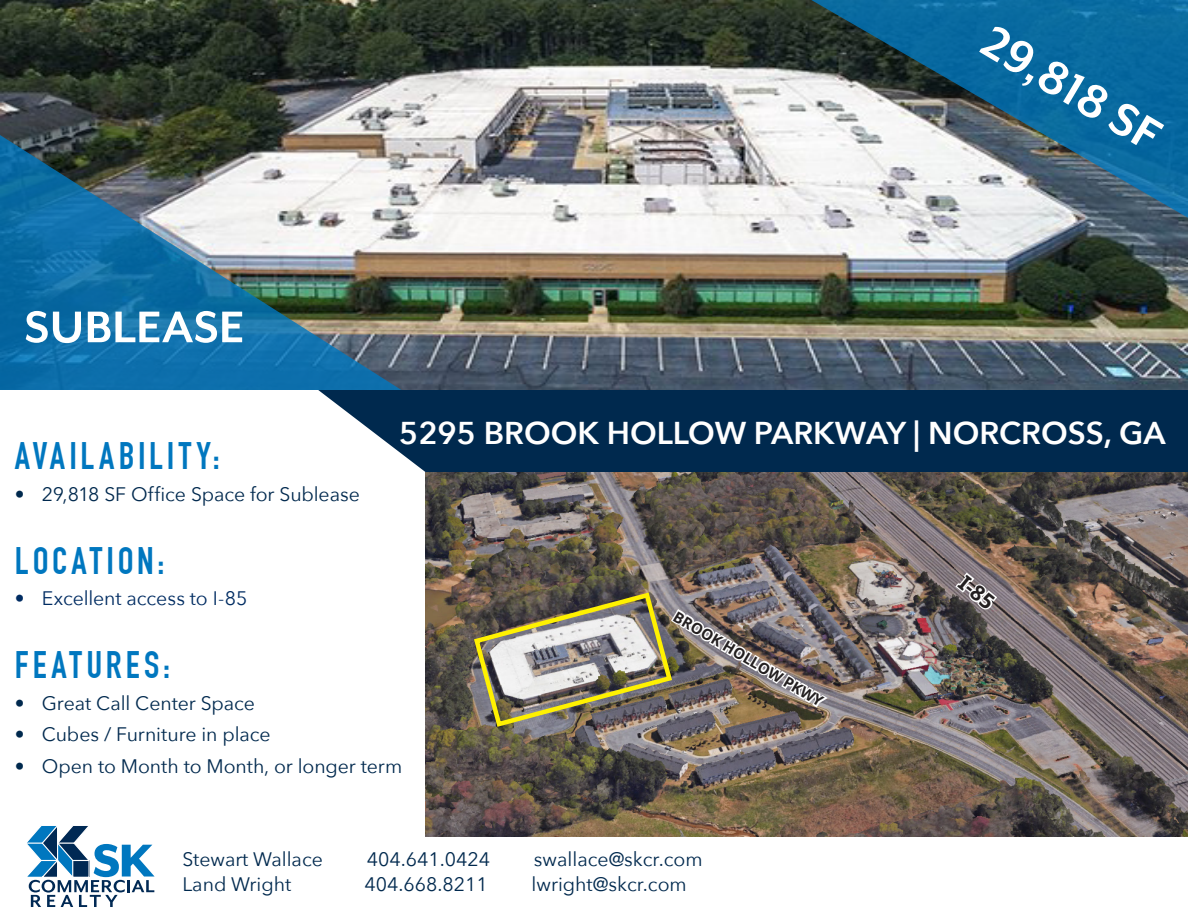
<style>
.page{position:relative;width:1188px;height:918px;background:#fff}
.page>*{position:absolute;margin:0;border:0;box-sizing:border-box;transform-origin:0 0}
.t1{font:700 52.5px "Mr Eaves Mod OT";color:#fff}
.t2{font:700 51px "Mr Eaves Mod OT";color:#fff}
.t3{font:700 37.5px "DIN Condensed";letter-spacing:.105em;color:#0077bf}
.t4{font:600 31.5px "Avenir Next";color:#fff}
.t5{font:700 21px "Noto Sans";color:#231f20}
.t6{font:19.5px "Avenir Next";color:#00294e}
.t7{font:19.5px "Avenir Next";letter-spacing:-.005em;color:#002c62}
.t8{font:700 15px "Noto Sans";color:#231f20}
</style>
<div class="page">
<img style="left:0;top:0;width:1188px;height:390px">
<svg style="left:811px;top:0;width:377px;height:218px"></svg>
<img style="left:0;top:135px;width:401px;height:255px">
<div style="left:318px;top:390px;width:870px;height:82px;background:#00294e"></div>
<svg style="left:27px;top:826px;width:128px;height:81px"></svg>
<img style="left:426px;top:472px;width:762px;height:365px">
<svg style="left:953px;top:570px;width:46px;height:42px"></svg>
<img style="left:471px;top:590px;width:360px;height:140px">
<p class="t1" style="left:1001px;top:13px;width:200px;rotate:31deg">29,818 SF</p>
<p class="t2" style="left:24px;top:299px;width:222px">SUBLEASE</p>
<p class="t3" style="left:15px;top:434px;width:206px">AVAILABILITY:</p>
<p class="t6" style="left:15px;top:477px;width:346px">• 29,818 SF Office Space for Sublease</p>
<p class="t4" style="left:399px;top:406px;width:768px">5295 BROOK HOLLOW PARKWAY | NORCROSS, GA</p>
<p class="t3" style="left:15px;top:539px;width:151px">LOCATION:</p>
<p class="t7" style="left:15px;top:582px;width:234px">• Excellent access to I-85</p>
<p class="t3" style="left:15px;top:643px;width:157px">FEATURES:</p>
<p class="t6" style="left:15px;top:686px;width:242px">• Great Call Center Space</p>
<p class="t6" style="left:15px;top:718px;width:257px">• Cubes / Furniture in place</p>
<p class="t6" style="left:15px;top:749px;width:389px">• Open to Month to Month, or longer term</p>
<p class="t8" style="left:680px;top:606px;width:173px;rotate:31deg">BROOK HOLLOW PKWY</p>
<p class="t6" style="left:182px;top:843px;width:142px">Stewart Wallace</p>
<p class="t6" style="left:367px;top:843px;width:125px">404.641.0424</p>
<p class="t6" style="left:534px;top:843px;width:170px">swallace@skcr.com</p>
<p class="t6" style="left:182px;top:868px;width:111px">Land Wright</p>
<p class="t6" style="left:364px;top:868px;width:125px">404.668.8211</p>
<p class="t6" style="left:532px;top:868px;width:157px">lwright@skcr.com</p>
<p class="t5" style="left:971px;top:568px;width:40px;rotate:39deg">I-85</p>
</div>
